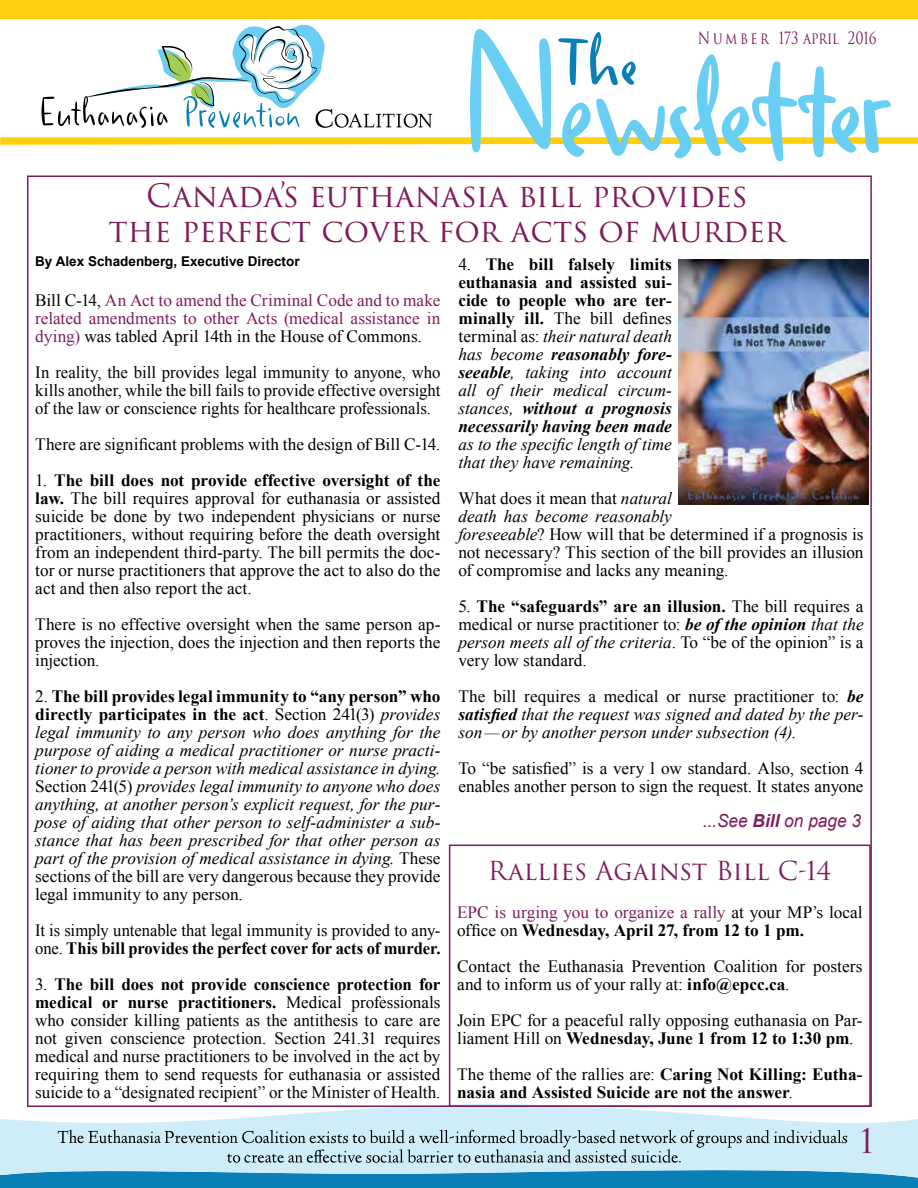
<style>
.page{position:relative;width:918px;height:1188px;background:#fff}
.page>*{position:absolute;margin:0;border:0;box-sizing:border-box;transform-origin:0 0}
.t1{font:33px "Trajan Pro 3";color:#7e1d5c}
.t2{font:31.5px/35.2px "Trajan Pro 3";color:#7e1d5c;text-align:center}
.t3{font:25.5px "Trajan Pro 3";color:#7e1d5c}
.t4{font:italic 18px "Arial";color:#7e1d5c;scale:.96 1}
.t5{font:17.25px/18px "Times New Roman";color:#000;text-align:justify}
.t6{font:italic 17.25px/18px "Times New Roman";color:#000;text-align:justify}
.t7{font:700 17.25px/18px "Times New Roman";color:#000;text-align:justify}
.t8{font:17.25px/18px "Times New Roman";color:#7e1d5c;text-align:justify}
.t9{font:17.25px/18px "Times New Roman";color:#000;scale:.96 1}
.t10{font:16.5px "Trajan Pro 3";color:#7e1d5c;scale:.8 1}
.t11{font:700 13.5px "Arial";color:#000}
.s1{color:#000}
.s2{font-weight:700}
.s3{font-style:normal}
.s4{font-weight:700;font-style:normal}
.s5{font-weight:400}
.s6{font-weight:400;font-style:italic}
.s7{font-style:italic}
.s8{font-weight:700;font-style:italic}
.s9{font-weight:700;color:#000}
</style>
<div class="page">
<div style="left:0;top:0;width:918px;height:18px;background:#ffcf0e"></div>
<svg style="left:0;top:1093px;width:918px;height:37px"></svg>
<svg style="left:0;top:1130px;width:918px;height:58px;background:#8dc1d7"></svg>
<svg style="left:0;top:24px;width:918px;height:137px"></svg>
<div style="left:449px;top:845px;width:422px;height:262px;border:2px solid #7e1d5c"></div>
<img style="left:679px;top:259px;width:189px;height:245px">
<p class="t10" style="left:698px;top:26px;width:225px">N u m b e r 173 april 2016</p>
<h2 class="t2" style="left:108px;top:179px;width:679px">Canada’s euthanasia bill provides<br>the perfect cover for acts of murder</h2>
<p class="t11" style="left:35px;top:253px;width:266px">By Alex Schadenberg, Executive Director</p>
<p class="t8" style="left:35px;top:291px;width:407px"><span class="s1">Bill C-14,</span> An Act to amend the Criminal Code and to make related amendments to other Acts (medical assistance in dying) <span class="s1">was tabled April 14th in the House of Commons.</span></p>
<p class="t5" style="left:35px;top:363px;width:407px">In reality, the bill provides legal immunity to anyone, who kills another, while the bill fails to provide effective oversight of the law or conscience rights for healthcare professionals.</p>
<p class="t5" style="left:35px;top:435px;width:407px">There are significant problems with the design of Bill C-14.</p>
<p class="t5" style="left:35px;top:471px;width:407px">1. <span class="s2">The bill does not provide effective oversight of the law.</span> The bill requires approval for euthanasia or assisted suicide be done by two independent physicians or nurse practitioners, without requiring before the death oversight from an independent third-party. The bill permits the doc&shy;tor or nurse practitioners that approve the act to also do the act and then also report the act.</p>
<p class="t5" style="left:35px;top:615px;width:407px">There is no effective oversight when the same person ap&shy;proves the injection, does the injection and then reports the injection.</p>
<p class="t6" style="left:35px;top:687px;width:407px"><span class="s3">2.</span> <span class="s4">The bill provides legal immunity to “any person” who directly participates in the act</span><span class="s3">. Section 241(3)</span> provides legal immunity to any person who does anything for the purpose of aiding a medical practitioner or nurse practi&shy;tioner to provide a person with medical assistance in dying.<br><span class="s3">Section 241(5)</span> provides legal immunity to anyone who does anything, at another person’s explicit request, for the pur&shy;pose of aiding that other person to self-administer a sub&shy;stance that has been prescribed for that other person as part of the provision of medical assistance in dying. <span class="s3">These sections of the bill are very dangerous because they provide legal immunity to any person.</span></p>
<p class="t9" style="left:35px;top:921px;width:424px">It is simply untenable that legal immunity is provided to any&shy;one. <span class="s2">This bill provides the perfect cover for acts of murder.</span></p>
<p class="t5" style="left:35px;top:975px;width:407px">3. <span class="s2">The bill does not provide conscience protection for medical or nurse practitioners.</span> Medical professionals who consider killing patients as the antithesis to care are not given conscience protection. Section 241.31 requires medical and nurse practitioners to be involved in the act by requiring them to send requests for euthanasia or assisted suicide to a “designated recipient” or the Minister of Health.</p>
<p class="t7" style="left:458px;top:255px;width:215px"><span class="s5">4.</span> The bill falsely limits euthanasia and assisted sui&shy;cide to people who are ter&shy;minally ill. <span class="s5">The bill defines terminal as:</span> <span class="s6">their natural death has become</span> <span class="s7">reasonably fore&shy;seeable</span><span class="s6">, taking into account all of their medical circum&shy;stances,</span> <span class="s7">without a prognosis necessarily having been made</span></p>
<p class="t6" style="left:458px;top:435px;width:215px">as to the specific length of time that they have remaining.</p>
<p class="t5" style="left:458px;top:489px;width:407px;text-align:left">What does it mean that <span class="s7">natural<br>death has become reasonably<br>foreseeable</span>? How will that be determined if a prognosis is not necessary? This section of the bill provides an illusion of compromise and lacks any meaning.</p>
<p class="t5" style="left:458px;top:597px;width:407px">5. <span class="s2">The “safeguards” are an illusion.</span> The bill requires a medical or nurse practitioner to: <span class="s8">be of the opinion</span> <span class="s7">that the person meets all of the criteria</span>. To “be of the opinion” is a very low standard.</p>
<p class="t6" style="left:458px;top:687px;width:407px"><span class="s3">The bill requires a medical or nurse practitioner to:</span> <span class="s2">be satisfied</span> that the request was signed and dated by the per&shy;son—or by another person under subsection (4)<span class="s3">.</span></p>
<p class="t5" style="left:458px;top:759px;width:407px">To “be satisfied” is a very l ow standard. Also, section 4 enables another person to sign the request. It states anyone</p>
<p class="t4" style="left:703px;top:809px;width:167px">...See <span class="s2">Bill</span> on page 3</p>
<h3 class="t3" style="left:488px;top:853px;width:345px">Rallies Against Bill C-14</h3>
<p class="t8" style="left:457px;top:903px;width:407px">EPC is urging you to organize a rally <span class="s1">at your MP’s local office on</span> <span class="s9">Wednesday, April 27, from 12 to 1 pm.</span></p>
<p class="t5" style="left:457px;top:957px;width:407px">Contact the Euthanasia Prevention Coalition for posters and to inform us of your rally at: <span class="s2">info@epcc.ca</span>.</p>
<p class="t5" style="left:457px;top:1011px;width:407px">Join EPC for a peaceful rally opposing euthanasia on Par&shy;liament Hill on <span class="s2">Wednesday, June 1 from 12 to 1:30 pm</span>.</p>
<p class="t7" style="left:457px;top:1065px;width:407px"><span class="s5">The theme of the rallies are:</span> Caring Not Killing: Eutha&shy;nasia and Assisted Suicide are not the answer<span class="s5">.</span></p>
<h1 class="t1" style="left:860px;top:1118px;width:15px">1</h1>
</div>
